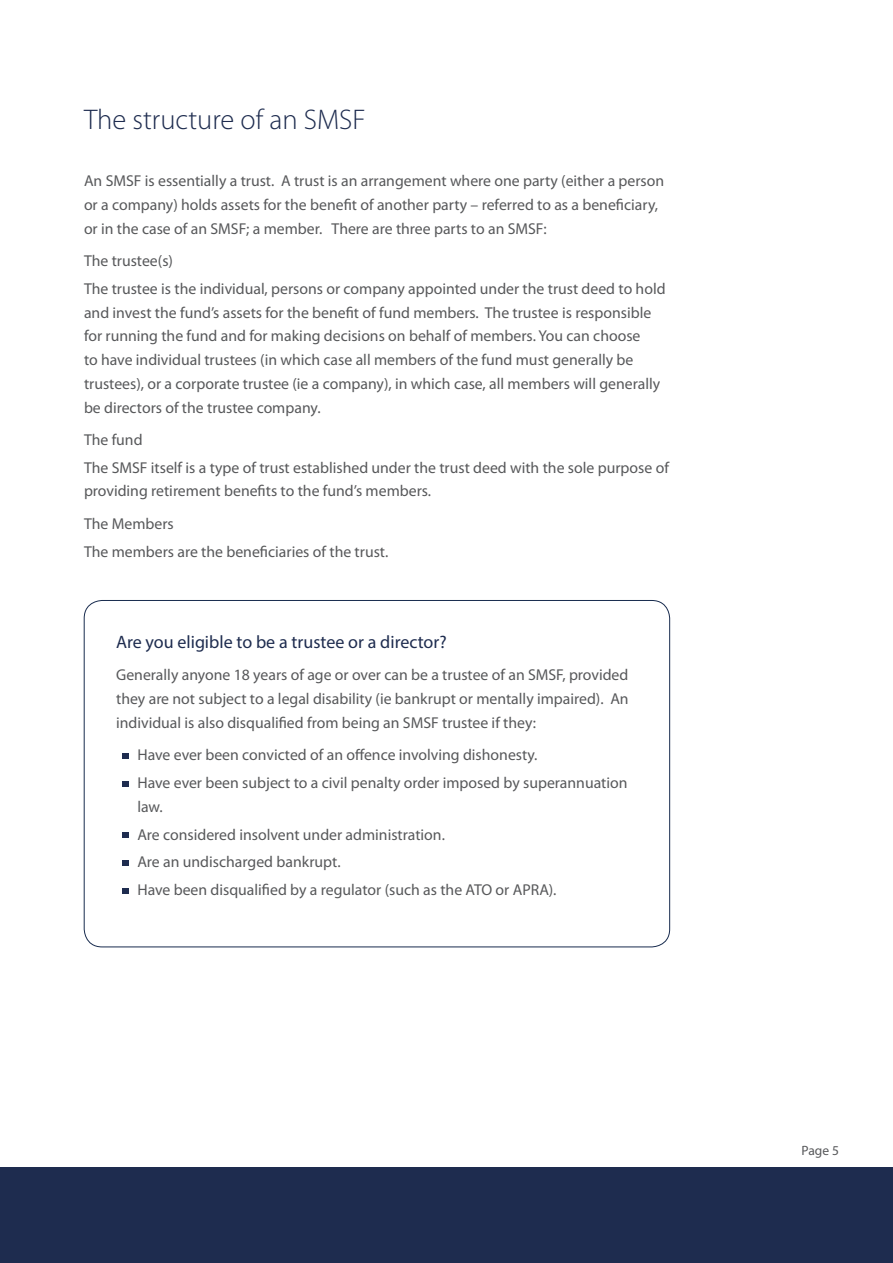
<style>
.page{position:relative;width:893px;height:1263px;background:#fff}
.page>*{position:absolute;margin:0;border:0;box-sizing:border-box;transform-origin:0 0}
.t1{font:300 28.5px "Myriad Pro";color:#1e2c4f}
.t2{font:18px "Myriad Pro";color:#1e2c4f}
.t3{font:15.75px/23.7px "Myriad Pro";color:#57585a}
.t4{font:13.5px "Myriad Pro";color:#57585a}
</style>
<div class="page">
<div style="left:0;top:1167px;width:893px;height:96px;background:#1e2c4f"></div>
<svg style="left:122px;top:753px;width:7px;height:5px"></svg>
<svg style="left:122px;top:781px;width:7px;height:5px"></svg>
<svg style="left:122px;top:833px;width:7px;height:5px"></svg>
<svg style="left:122px;top:861px;width:7px;height:5px"></svg>
<svg style="left:122px;top:889px;width:7px;height:5px"></svg>
<p class="t1" style="left:84px;top:104px;width:283px">The structure of an SMSF</p>
<p class="t3" style="left:84px;top:169px;width:582px">An SMSF is essentially a trust. A trust is an arrangement where one party (either a person or a company) holds assets for the benefit of another party – referred to as a beneficiary, or in the case of an SMSF; a member. There are three parts to an SMSF:</p>
<p class="t3" style="left:84px;top:249px;width:91px">The trustee(s)</p>
<p class="t3" style="left:84px;top:277px;width:583px">The trustee is the individual, persons or company appointed under the trust deed to hold and invest the fund’s assets for the benefit of fund members. The trustee is responsible for running the fund and for making decisions on behalf of members. You can choose<br>to have individual trustees (in which case all members of the fund must generally be trustees), or a corporate trustee (ie a company), in which case, all members will generally be directors of the trustee company.</p>
<p class="t3" style="left:84px;top:427px;width:60px">The fund</p>
<p class="t3" style="left:84px;top:455px;width:586px">The SMSF itself is a type of trust established under the trust deed with the sole purpose of providing retirement benefits to the fund’s members.</p>
<p class="t3" style="left:84px;top:511px;width:91px">The Members</p>
<p class="t3" style="left:84px;top:539px;width:306px">The members are the beneficiaries of the trust.</p>
<p class="t2" style="left:116px;top:631px;width:332px">Are you eligible to be a trustee or a director?</p>
<p class="t3" style="left:116px;top:663px;width:514px;text-align:justify">Generally anyone 18 years of age or over can be a trustee of an SMSF, provided they are not subject to a legal disability (ie bankrupt or mentally impaired). An individual is also disqualified from being an SMSF trustee if they:</p>
<p class="t3" style="left:137px;top:742px;width:402px">Have ever been convicted of an offence involving dishonesty.</p>
<p class="t3" style="left:137px;top:770px;width:492px">Have ever been subject to a civil penalty order imposed by superannuation law.</p>
<p class="t3" style="left:137px;top:822px;width:309px">Are considered insolvent under administration.</p>
<p class="t3" style="left:137px;top:850px;width:205px">Are an undischarged bankrupt.</p>
<p class="t3" style="left:137px;top:878px;width:421px">Have been disqualified by a regulator (such as the ATO or APRA).</p>
<p class="t4" style="left:801px;top:1142px;width:39px">Page 5</p>
</div>
